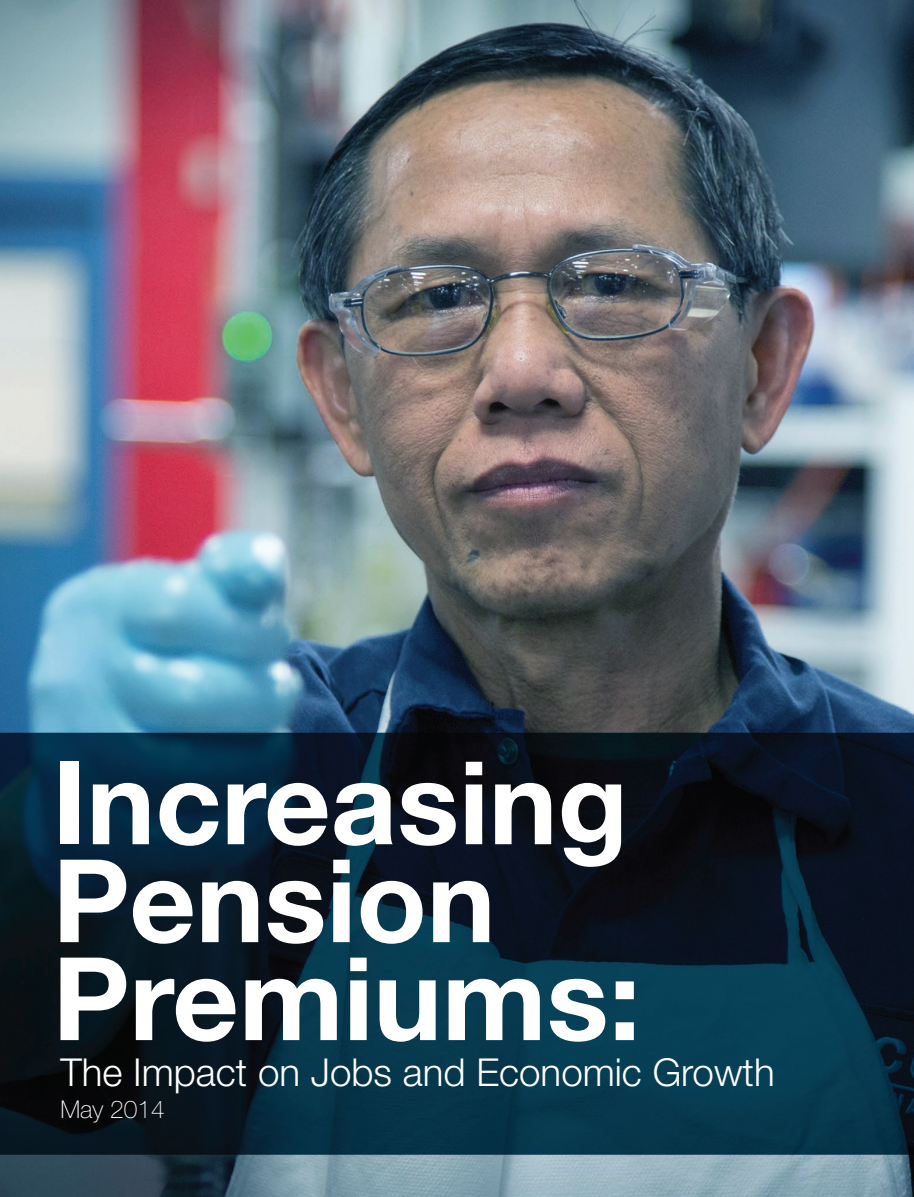
<style>
.page{position:relative;width:914px;height:1197px;background:#fff}
.page>*{position:absolute;margin:0;border:0;box-sizing:border-box;transform-origin:0 0}
.t1{font:700 115.5px/98px "Helvetica Neue";color:#fff}
.t2{font:300 38.5px "Helvetica Neue";color:#fff}
.t3{font:100 24.5px "Helvetica Neue";color:#fff}
</style>
<div class="page">
<img style="left:0;top:0;width:914px;height:1197px">
<h1 class="t1" style="left:52px;top:752px;width:589px">Increasing<br>Pension<br>Premiums:</h1>
<p class="t2" style="left:60px;top:1049px;width:715px">The Impact on Jobs and Economic Growth</p>
<p class="t3" style="left:60px;top:1095px;width:106px">May 2014</p>
</div>
